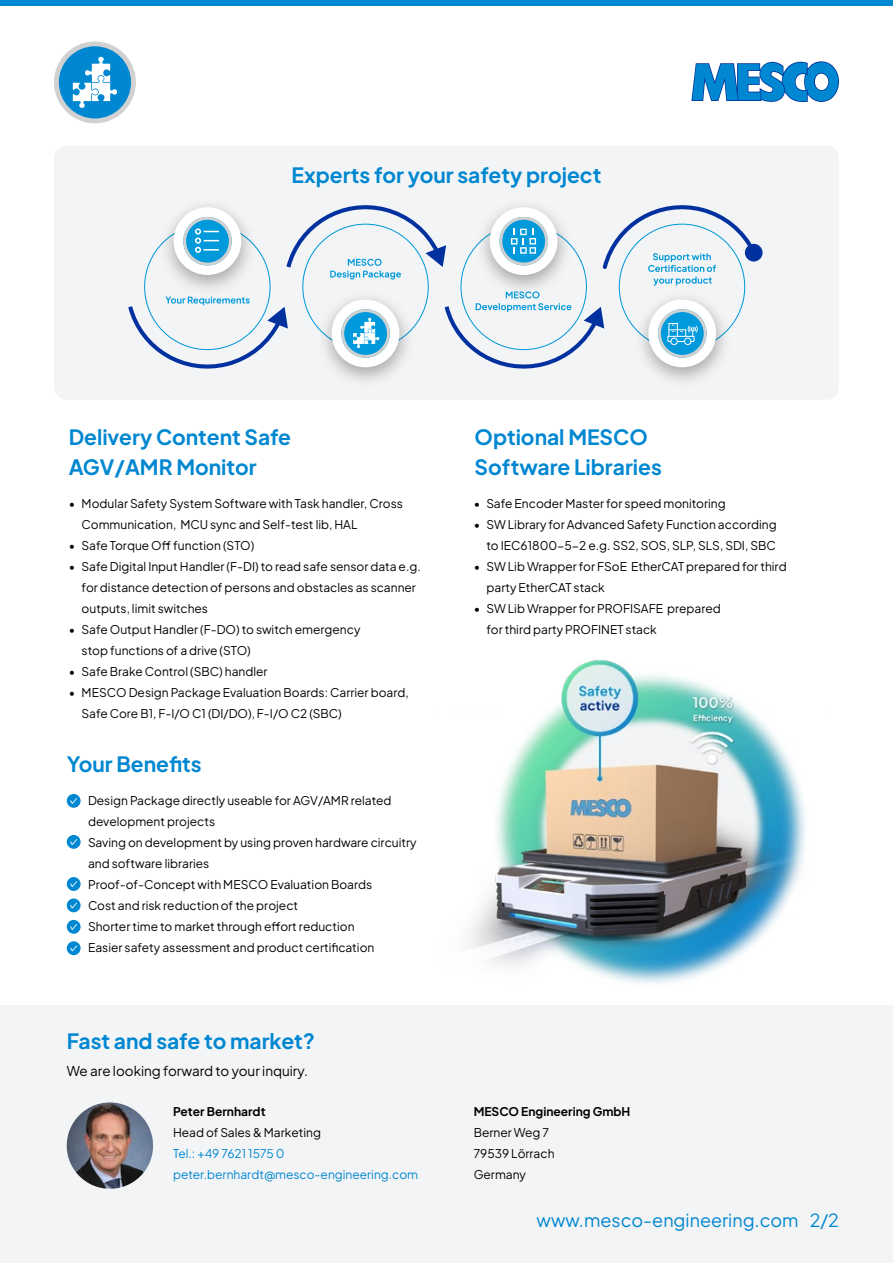
<style>
.page{position:relative;width:893px;height:1263px;background:#fff}
.page>*{position:absolute;margin:0;border:0;box-sizing:border-box;transform-origin:0 0}
.t1{font:700 21px/30px "Plus Jakarta Sans";color:#0087d1}
.t2{font:18px "Plus Jakarta Sans";color:#0087d1}
.t3{font:13.5px "Plus Jakarta Sans";color:#000}
.t4{font:12px/21px "Plus Jakarta Sans";color:#000}
.t5{font:12px/21px "Plus Jakarta Sans";color:#0087d1}
.t6{font:700 12px "Plus Jakarta Sans";color:#000}
</style>
<div class="page">
<div style="left:0;top:1005px;width:893px;height:258px;background:#f3f4f5"></div>
<svg style="left:691px;top:61px;width:148px;height:41px"></svg>
<svg style="left:54px;top:41px;width:82px;height:82px"></svg>
<div style="left:0;top:0;width:893px;height:5px;background:#0087d1"></div>
<div style="left:54px;top:146px;width:785px;height:254px;background:#f3f4f5;border-radius:13px"></div>
<img style="left:469px;top:659px;width:337px;height:325px">
<svg style="left:745px;top:244px;width:18px;height:18px"></svg>
<svg style="left:128px;top:205px;width:631px;height:170px"></svg>
<div style="left:67px;top:794px;width:14px;height:14px;background:#0087d1;border-radius:50%"></div>
<svg style="left:70px;top:798px;width:7px;height:6px"></svg>
<div style="left:67px;top:920px;width:14px;height:14px;background:#0087d1;border-radius:50%"></div>
<svg style="left:70px;top:924px;width:7px;height:6px"></svg>
<div style="left:67px;top:835px;width:14px;height:14px;background:#0087d1;border-radius:50%"></div>
<svg style="left:70px;top:839px;width:7px;height:6px"></svg>
<div style="left:67px;top:941px;width:14px;height:14px;background:#0087d1;border-radius:50%"></div>
<svg style="left:70px;top:945px;width:7px;height:6px"></svg>
<div style="left:67px;top:877px;width:14px;height:14px;background:#0087d1;border-radius:50%"></div>
<svg style="left:70px;top:881px;width:7px;height:6px"></svg>
<div style="left:67px;top:898px;width:14px;height:14px;background:#0087d1;border-radius:50%"></div>
<svg style="left:70px;top:902px;width:7px;height:6px"></svg>
<img style="left:67px;top:1102px;width:86px;height:87px;border-radius:43px">
<h1 class="t1" style="left:292px;top:158px;width:311px">Experts for your safety project</h1>
<h1 class="t1" style="left:69px;top:420px;width:224px">Delivery Content Safe<br>AGV/AMR Monitor</h1>
<h1 class="t1" style="left:475px;top:420px;width:189px">Optional MESCO<br>Software Libraries</h1>
<p class="t4" style="left:82px;top:492px;width:323px;text-indent:-13px">• Modular Safety System Software with Task handler, Cross<br>Communication, MCU sync and Self-test lib, HAL</p>
<p class="t4" style="left:69px;top:534px;width:187px">• Safe Torque Off function (STO)</p>
<p class="t4" style="left:82px;top:555px;width:341px;text-indent:-13px">• Safe Digital Input Handler (F-DI) to read safe sensor data e.g. for distance detection of persons and obstacles as scanner outputs, limit switches</p>
<p class="t4" style="left:82px;top:618px;width:280px;text-indent:-13px">• Safe Output Handler (F-DO) to switch emergency stop functions of a drive (STO)</p>
<p class="t4" style="left:69px;top:660px;width:200px">• Safe Brake Control (SBC) handler</p>
<p class="t4" style="left:82px;top:681px;width:329px;text-indent:-13px">• MESCO Design Package Evaluation Boards: Carrier board,<br>Safe Core B1, F-I/O C1 (DI/DO), F-I/O C2 (SBC)</p>
<p class="t4" style="left:474px;top:492px;width:254px">• Safe Encoder Master for speed monitoring</p>
<p class="t4" style="left:474px;top:513px;width:305px;text-align:right">• SW Library for Advanced Safety Function according to IEC61800-5-2 e.g. SS2, SOS, SLP, SLS, SDI, SBC</p>
<p class="t4" style="left:486px;top:555px;width:302px;text-indent:-13px">• SW Lib Wrapper for FSoE EtherCAT prepared for third party EtherCAT stack</p>
<p class="t4" style="left:486px;top:597px;width:236px;text-indent:-13px">• SW Lib Wrapper for PROFISAFE prepared for third party PROFINET stack</p>
<h1 class="t1" style="left:67px;top:747px;width:136px">Your Benefits</h1>
<p class="t4" style="left:88px;top:789px;width:330px">Design Package directly useable for AGV/AMR related development projects<br>Saving on development by using proven hardware circuitry and software libraries<br>Proof-of-Concept with MESCO Evaluation Boards<br>Cost and risk reduction of the project<br>Shorter time to market through effort reduction<br>Easier safety assessment and product certification</p>
<h1 class="t1" style="left:67px;top:1024px;width:250px">Fast and safe to market?</h1>
<p class="t3" style="left:67px;top:1060px;width:243px">We are looking forward to your inquiry.</p>
<p class="t6" style="left:173px;top:1102px;width:94px">Peter Bernhardt</p>
<p class="t4" style="left:173px;top:1121px;width:149px">Head of Sales &amp; Marketing</p>
<p class="t5" style="left:173px;top:1142px;width:247px">Tel.: +49 7621 1575 0 peter.bernhardt@mesco-engineering.com</p>
<p class="t6" style="left:474px;top:1102px;width:158px">MESCO Engineering GmbH</p>
<p class="t4" style="left:474px;top:1121px;width:82px">Berner Weg 7<br>79539 Lörrach<br>Germany</p>
<h2 class="t2" style="left:537px;top:1206px;width:304px">www.mesco-engineering.com 2/2</h2>
</div>
